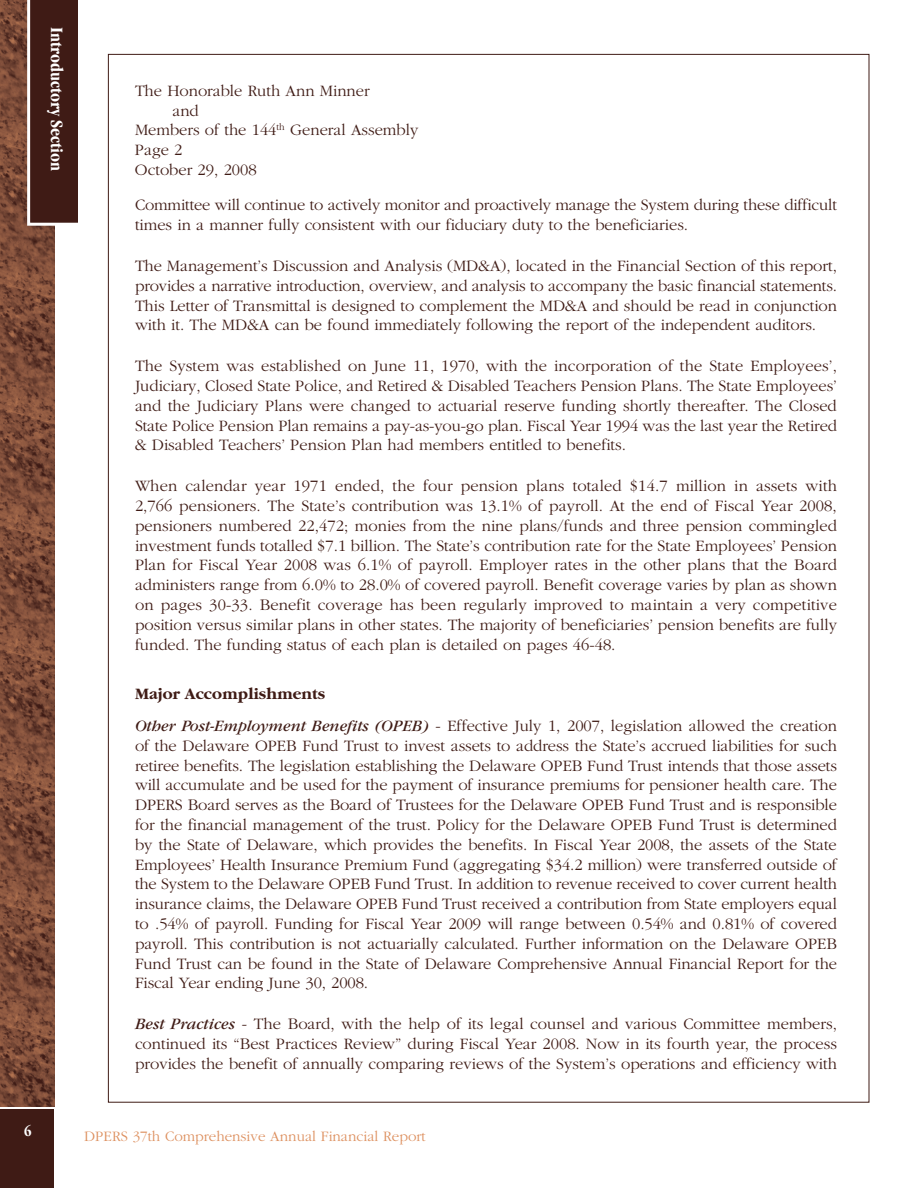
<style>
.page{position:relative;width:918px;height:1188px;background:#fff}
.page>*{position:absolute;margin:0;border:0;box-sizing:border-box;transform-origin:0 0}
.t1{font:700 condensed 18px "Garamond";color:#fff}
.t2{font:300 16.5px/19.8px "Garamond";color:#3f1b15;text-align:justify}
.t3{font:300 15px "Garamond";color:#dd905f}
.t4{font:700 condensed 15px "Garamond";color:#fff}
.s1{font-weight:700}
.s2{font-weight:400;font-style:italic}
</style>
<div class="page">
<img style="left:0;top:0;width:54px;height:1107px">
<div style="left:0;top:1110px;width:54px;height:78px;background:#3f1b15"></div>
<svg style="left:27px;top:0;width:51px;height:226px;background:#4c2b25"></svg>
<p class="t1" style="left:64px;top:27px;width:146px;rotate:90deg">Introductory Section</p>
<p class="t2" style="left:135px;top:80px;width:236px">The Honorable Ruth Ann Minner</p>
<p class="t2" style="left:173px;top:100px;width:28px">and</p>
<p class="t2" style="left:135px;top:120px;width:285px">Members of the 144<sup>th</sup> General Assembly</p>
<p class="t2" style="left:135px;top:140px;width:49px">Page 2</p>
<p class="t2" style="left:135px;top:159px;width:123px">October 29, 2008</p>
<p class="t2" style="left:135px;top:195px;width:703px">Committee will continue to actively monitor and proactively manage the System during these difficult times in a manner fully consistent with our fiduciary duty to the beneficiaries.</p>
<p class="t2" style="left:135px;top:255px;width:704px">The Management’s Discussion and Analysis (MD&amp;A), located in the Financial Section of this report, provides a narrative introduction, overview, and analysis to accompany the basic financial statements.<br>This Letter of Transmittal is designed to complement the MD&amp;A and should be read in conjunction with it. The MD&amp;A can be found immediately following the report of the independent auditors.</p>
<p class="t2" style="left:135px;top:356px;width:704px">The System was established on June 11, 1970, with the incorporation of the State Employees’, Judiciary, Closed State Police, and Retired &amp; Disabled Teachers Pension Plans. The State Employees’ and the Judiciary Plans were changed to actuarial reserve funding shortly thereafter. The Closed State Police Pension Plan remains a pay-as-you-go plan. Fiscal Year 1994 was the last year the Retired &amp; Disabled Teachers’ Pension Plan had members entitled to benefits.</p>
<p class="t2" style="left:135px;top:476px;width:704px">When calendar year 1971 ended, the four pension plans totaled $14.7 million in assets with 2,766 pensioners. The State’s contribution was 13.1% of payroll. At the end of Fiscal Year 2008, pensioners numbered 22,472; monies from the nine plans/funds and three pension commingled investment funds totalled $7.1 billion. The State’s contribution rate for the State Employees’ Pension Plan for Fiscal Year 2008 was 6.1% of payroll. Employer rates in the other plans that the Board administers range from 6.0% to 28.0% of covered payroll. Benefit coverage varies by plan as shown on pages 30-33. Benefit coverage has been regularly improved to maintain a very competitive position versus similar plans in other states. The majority of beneficiaries’ pension benefits are fully funded. The funding status of each plan is detailed on pages 46-48.</p>
<p class="t2" style="left:135px;top:678px;width:703px;line-height:31.8px"><span class="s1">Major Accomplishments<br></span><span class="s2">Other Post-Employment Benefits (OPEB)</span> - Effective July 1, 2007, legislation allowed the creation</p>
<p class="t2" style="left:135px;top:735px;width:704px">of the Delaware OPEB Fund Trust to invest assets to address the State’s accrued liabilities for such retiree benefits. The legislation establishing the Delaware OPEB Fund Trust intends that those assets will accumulate and be used for the payment of insurance premiums for pensioner health care. The DPERS Board serves as the Board of Trustees for the Delaware OPEB Fund Trust and is responsible for the financial management of the trust. Policy for the Delaware OPEB Fund Trust is determined by the State of Delaware, which provides the benefits. In Fiscal Year 2008, the assets of the State Employees’ Health Insurance Premium Fund (aggregating $34.2 million) were transferred outside of the System to the Delaware OPEB Fund Trust. In addition to revenue received to cover current health insurance claims, the Delaware OPEB Fund Trust received a contribution from State employers equal to .54% of payroll. Funding for Fiscal Year 2009 will range between 0.54% and 0.81% of covered payroll. This contribution is not actuarially calculated. Further information on the Delaware OPEB Fund Trust can be found in the State of Delaware Comprehensive Annual Financial Report for the Fiscal Year ending June 30, 2008.</p>
<p class="t2" style="left:135px;top:1014px;width:704px"><span class="s2">Best Practices</span> - The Board, with the help of its legal counsel and various Committee members, continued its “Best Practices Review” during Fiscal Year 2008. Now in its fourth year, the process provides the benefit of annually comparing reviews of the System’s operations and efficiency with</p>
<p class="t4" style="left:24px;top:1126px;width:9px">6</p>
<p class="t3" style="left:84px;top:1127px;width:343px">DPERS 37th Comprehensive Annual Financial Report</p>
</div>
